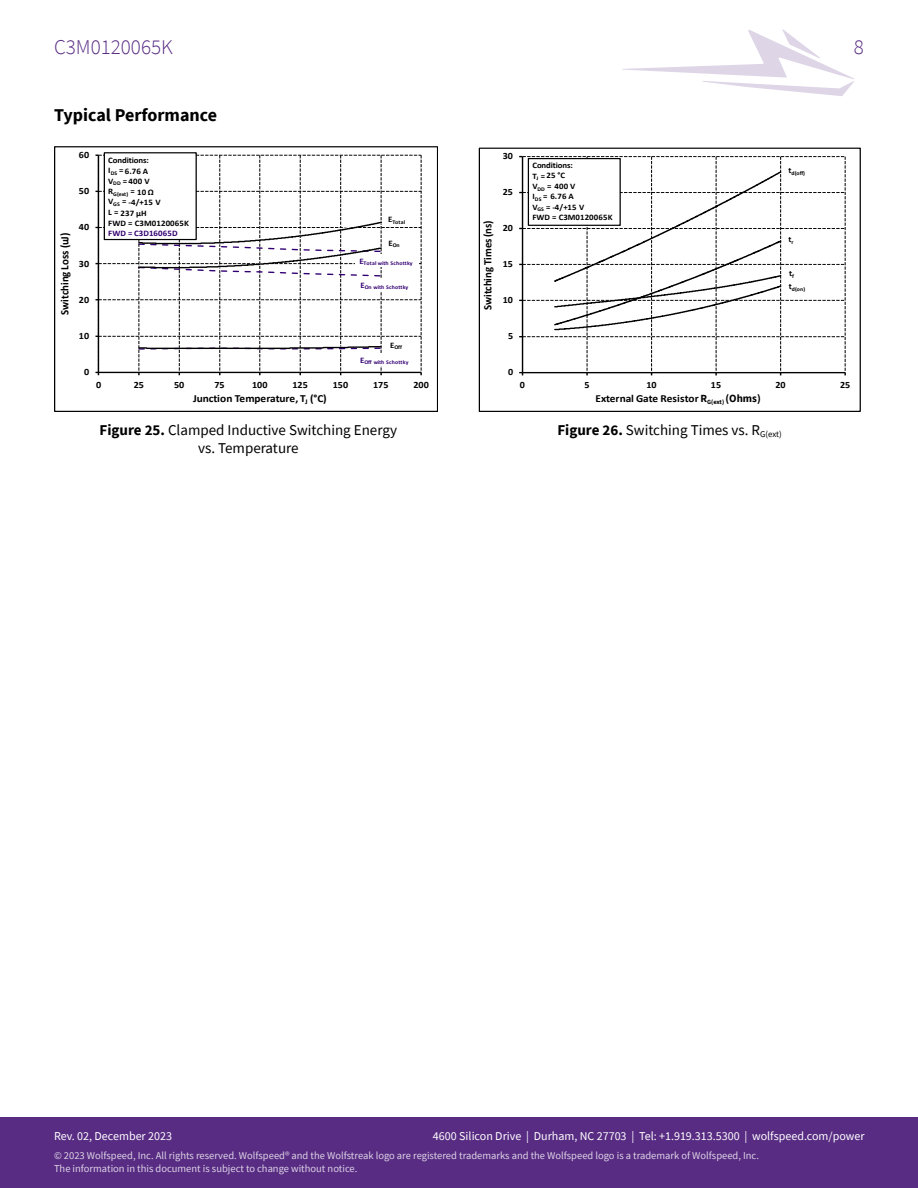
<style>
.page{position:relative;width:918px;height:1188px;background:#fff}
.page>*{position:absolute;margin:0;border:0;box-sizing:border-box;transform-origin:0 0}
.t1{font:300 21px "Source Sans Pro";color:#582c83}
.t2{font:700 18px "Source Sans Pro";color:#000}
.t3{font:15px/18px "Source Sans Pro";color:#000;text-align:center}
.t4{font:12px "Source Sans Pro";color:#fff}
.t5{font:700 11.4px "Calibri";letter-spacing:-.005em;color:#000;scale:.95 1}
.t6{font:700 11.25px "Calibri";letter-spacing:-.005em;color:#000;scale:.95 1}
.t7{font:700 10.8px "Calibri";letter-spacing:-.01em;color:#000;scale:1.05 1}
.t8{font:700 10.8px "Source Sans Pro";color:#000}
.t9{font:10.5px/12.6px "Source Sans Pro";color:#fff}
.t10{font:700 9.6px "Calibri";letter-spacing:-.005em;color:#000;scale:1.05 1}
.t11{font:700 8.4px/10.5px "Calibri";letter-spacing:.015em;color:#000;scale:1.05 1}
.t12{font:700 8.4px/10.8px "Calibri";letter-spacing:-.01em;color:#000;scale:1.05 1}
.t13{font:700 8.4px "Calibri";letter-spacing:.015em;color:#330072;scale:1.05 1}
.t14{font:700 5.55px "Calibri";letter-spacing:.01em;color:#330072;scale:1.05 1}
.t15{font:700 5.55px "Calibri";color:#000;scale:1.05 1}
.s1{font-weight:700}
</style>
<div class="page">
<svg style="left:622px;top:29px;width:232px;height:67px"></svg>
<div style="left:0;top:1118px;width:918px;height:70px;background:#582c83"></div>
<svg style="left:519px;top:156px;width:327px;height:219px"></svg>
<div style="left:479px;top:148px;width:381px;height:264px;border:1px solid #000"></div>
<div style="left:785px;top:163px;width:21px;height:13px;background:#fff"></div>
<div style="left:528px;top:159px;width:92px;height:66px;background:#fff"></div>
<div style="left:528px;top:158px;width:93px;height:68px;border:1px solid #000"></div>
<div style="left:784px;top:232px;width:12px;height:11px;background:#fff"></div>
<div style="left:785px;top:267px;width:15px;height:12px;background:#fff"></div>
<div style="left:785px;top:279px;width:21px;height:13px;background:#fff"></div>
<svg style="left:95px;top:155px;width:327px;height:220px"></svg>
<div style="left:54px;top:146px;width:384px;height:266px;border:1px solid #000"></div>
<div style="left:386px;top:338px;width:20px;height:12px;background:#fff"></div>
<div style="left:384px;top:236px;width:18px;height:13px;background:#fff"></div>
<div style="left:384px;top:212px;width:22px;height:12px;background:#fff"></div>
<div style="left:104px;top:153px;width:92px;height:87px;background:#fff"></div>
<div style="left:104px;top:152px;width:93px;height:88px;border:1px solid #000"></div>
<div style="left:355px;top:254px;width:64px;height:12px;background:#fff"></div>
<div style="left:356px;top:278px;width:64px;height:12px;background:#fff"></div>
<div style="left:356px;top:353px;width:63px;height:12px;background:#fff"></div>
<h1 class="t1" style="left:54px;top:34px;width:120px">C3M0120065K</h1>
<h1 class="t1" style="left:854px;top:34px;width:12px">8</h1>
<h2 class="t2" style="left:54px;top:103px;width:165px">Typical Performance</h2>
<p class="t10" style="left:79px;top:148px;width:11px">60</p>
<p class="t10" style="left:79px;top:184px;width:11px">50</p>
<p class="t5" style="left:57px;top:315px;width:88px;rotate:-90deg">Switching Loss (uJ)</p>
<p class="t10" style="left:79px;top:220px;width:11px">40</p>
<p class="t10" style="left:79px;top:257px;width:11px">30</p>
<p class="t10" style="left:79px;top:293px;width:11px">20</p>
<p class="t12" style="left:108px;top:154px;width:41px">Conditions:<br>I<sub>DS</sub> =6.76 A<br>V<sub>DD</sub> =400 V</p>
<p class="t15" style="left:108px;top:190px;width:27px"><sup>R</sup>G(ext) <sup>=</sup></p>
<p class="t11" style="left:108px;top:197px;width:78px">V<sub>GS</sub> = -4/+15 V<br>L = 237 μH<br>FWD = C3M0120065K</p>
<p class="t13" style="left:108px;top:227px;width:68px">FWD = C3D16065D</p>
<p class="t11" style="left:137px;top:187px;width:18px">10 Ω</p>
<p class="t15" style="left:388px;top:218px;width:18px"><sup>E</sup>Total</p>
<p class="t15" style="left:388px;top:241px;width:12px"><sup>E</sup>On</p>
<p class="t14" style="left:359px;top:260px;width:52px"><sup>E</sup>Total with Schottky</p>
<p class="t14" style="left:361px;top:284px;width:47px"><sup>E</sup>On with Schottky</p>
<p class="t10" style="left:503px;top:149px;width:11px">30</p>
<p class="t10" style="left:503px;top:185px;width:11px">25</p>
<p class="t6" style="left:480px;top:310px;width:96px;rotate:-90deg">Switching Times (ns)</p>
<p class="t10" style="left:503px;top:221px;width:11px">20</p>
<p class="t10" style="left:503px;top:257px;width:11px">15</p>
<p class="t10" style="left:503px;top:293px;width:11px">10</p>
<p class="t11" style="left:532px;top:160px;width:78px">Conditions:<br>T<sub>J</sub> =25 °C<br>V<sub>DD</sub> = 400 V<br>I<sub>DS</sub> = 6.76 A<br>V<sub>GS</sub> = -4/+15 V<br>FWD = C3M0120065K</p>
<p class="t15" style="left:789px;top:169px;width:17px"><sup>t</sup>d(off)</p>
<p class="t11" style="left:788px;top:234px;width:6px">t<sub>r</sub></p>
<p class="t11" style="left:789px;top:268px;width:6px">t<sub>f</sub></p>
<p class="t15" style="left:789px;top:285px;width:17px"><sup>t</sup>d(on)</p>
<p class="t10" style="left:79px;top:329px;width:11px">10</p>
<p class="t10" style="left:508px;top:329px;width:6px">5</p>
<p class="t15" style="left:390px;top:343px;width:13px"><sup>E</sup>Off</p>
<p class="t14" style="left:360px;top:359px;width:47px"><sup>E</sup>Off with Schottky</p>
<p class="t10" style="left:84px;top:365px;width:6px">0</p>
<p class="t10" style="left:508px;top:365px;width:6px">0</p>
<p class="t10" style="left:96px;top:378px;width:6px">0</p>
<p class="t10" style="left:134px;top:378px;width:11px">25</p>
<p class="t10" style="left:174px;top:378px;width:11px">50</p>
<p class="t10" style="left:214px;top:378px;width:11px">75</p>
<p class="t10" style="left:252px;top:378px;width:16px">100</p>
<p class="t10" style="left:293px;top:378px;width:16px">125</p>
<p class="t10" style="left:333px;top:378px;width:16px">150</p>
<p class="t10" style="left:373px;top:378px;width:16px">175</p>
<p class="t10" style="left:414px;top:378px;width:16px">200</p>
<p class="t10" style="left:520px;top:378px;width:6px">0</p>
<p class="t10" style="left:584px;top:378px;width:6px">5</p>
<p class="t10" style="left:646px;top:378px;width:11px">10</p>
<p class="t10" style="left:711px;top:378px;width:11px">15</p>
<p class="t10" style="left:776px;top:378px;width:11px">20</p>
<p class="t10" style="left:840px;top:378px;width:11px">25</p>
<p class="t7" style="left:193px;top:391px;width:129px">Junction Temperature, T<sub>J</sub> (°C)</p>
<p class="t8" style="left:700px;top:391px;width:62px">R<sub>G(ext)</sub> (Ohms)</p>
<p class="t7" style="left:596px;top:391px;width:169px">External Gate Resistor RG(ext) (Ohms)</p>
<h3 class="t3" style="left:100px;top:421px;width:299px"><span class="s1">Figure 25.</span> Clamped Inductive Switching Energy vs. Temperature</h3>
<h3 class="t3" style="left:557px;top:421px;width:226px"><span class="s1">Figure 26.</span> Switching Times vs. R<sub>G(ext)</sub></h3>
<p class="t4" style="left:54px;top:1129px;width:120px">Rev. 02, December 2023</p>
<p class="t4" style="left:433px;top:1129px;width:433px">4600 Silicon Drive | Durham, NC 27703 | Tel: +1.919.313.5300 | wolfspeed.com/power</p>
<p class="t9" style="left:54px;top:1149px;width:707px">© 2023 Wolfspeed, Inc. All rights reserved. Wolfspeed® and the Wolfstreak logo are registered trademarks and the Wolfspeed logo is a trademark of Wolfspeed, Inc.<br>The information in this document is subject to change without notice.</p>
</div>
